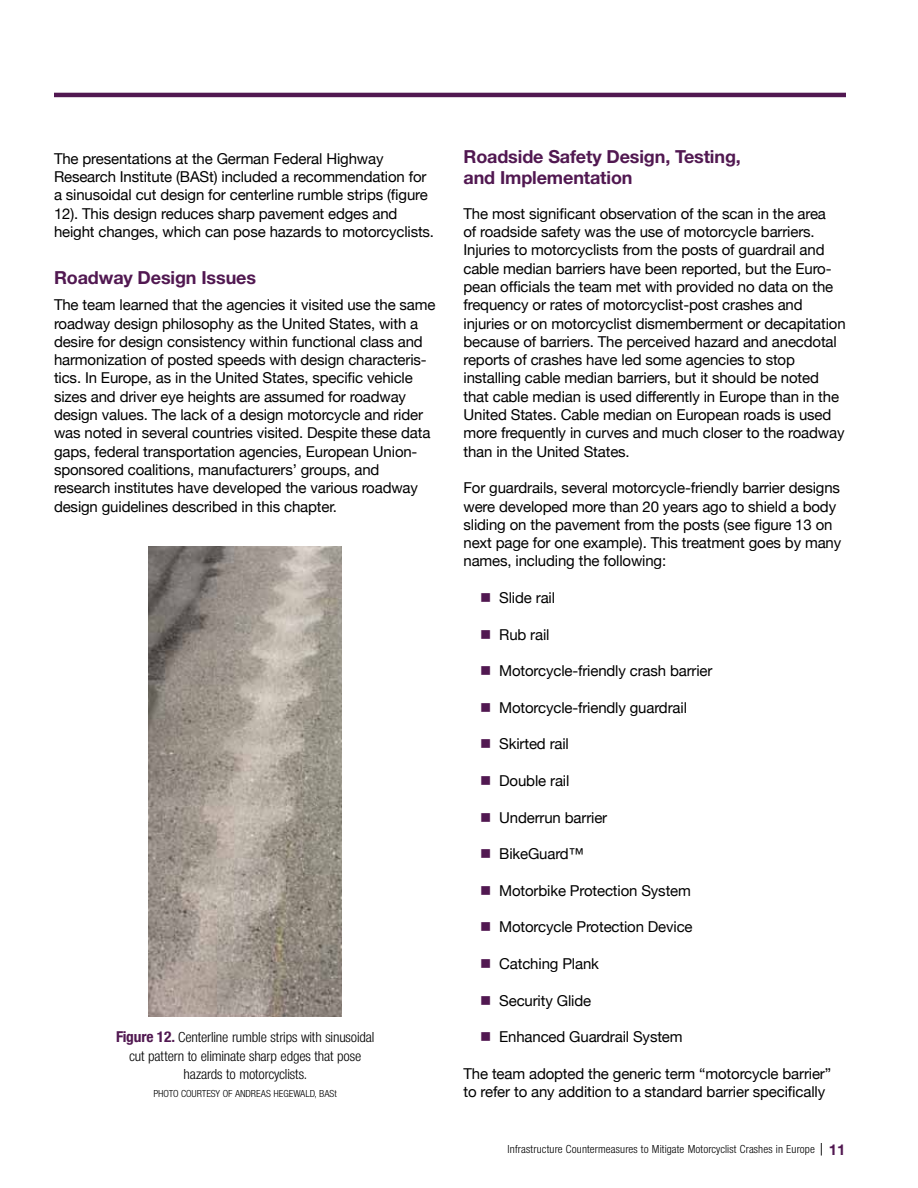
<style>
.page{position:relative;width:918px;height:1188px;background:#fff}
.page>*{position:absolute;margin:0;border:0;box-sizing:border-box;transform-origin:0 0}
.t1{font:700 18px/21.6px "Helvetica Neue";letter-spacing:-.005em;color:#511851}
.t2{font:15px/18.3px "Helvetica Neue";letter-spacing:-.01em;color:#000}
.t3{font:15px/18.3px "Nimbus San Nov Con";letter-spacing:-.01em;color:#000;text-align:center}
.t4{font:12px "Nimbus San Nov Con";letter-spacing:.01em;color:#000}
.t5{font:10.5px "Nimbus San Nov Con";letter-spacing:-.01em;color:#000}
.s1{font-family:"Helvetica Neue";font-weight:700;font-stretch:condensed;color:#511851}
.s2{font-size:15px}
.s3{font-family:"Helvetica Neue";font-weight:700;font-size:15px;color:#511851}
</style>
<div class="page">
<hr style="left:54px;top:93px;width:792px;height:4px;background:#511851">
<img style="left:149px;top:547px;width:193px;height:469px">
<p class="t2" style="left:54px;top:149px;width:382px">The presentations at the German Federal Highway Research Institute (BASt) included a recommendation for a sinusoidal cut design for centerline rumble strips (figure 12). This design reduces sharp pavement edges and height changes, which can pose hazards to motorcyclists.</p>
<p class="t1" style="left:54px;top:267px;width:204px">Roadway Design Issues</p>
<p class="t2" style="left:54px;top:296px;width:383px">The team learned that the agencies it visited use the same roadway design philosophy as the United States, with a desire for design consistency within functional class and harmonization of posted speeds with design characteris&shy;tics. In Europe, as in the United States, specific vehicle sizes and driver eye heights are assumed for roadway design values. The lack of a design motorcycle and rider was noted in several countries visited. Despite these data gaps, federal transportation agencies, European Union&shy;sponsored coalitions, manufacturers’ groups, and research institutes have developed the various roadway design guidelines described in this chapter.</p>
<p class="t3" style="left:116px;top:1028px;width:260px"><span class="s1">Figure 12.</span> Centerline rumble strips with sinusoidal cut pattern to eliminate sharp edges that pose hazards to motorcyclists.</p>
<p class="t5" style="left:154px;top:1088px;width:44px">photo courtes</p>
<p class="t5" style="left:216px;top:1088px;width:31px">y of Andreas</p>
<p class="t5" style="left:273px;top:1088px;width:12px">Hegewald</p>
<p class="t5" style="left:315px;top:1088px;width:24px">, bASt</p>
<p class="t1" style="left:464px;top:145px;width:279px">Roadside Safety Design, Testing, and Implementation</p>
<p class="t2" style="left:464px;top:204px;width:384px">The most significant observation of the scan in the area<br>of roadside safety was the use of motorcycle barriers.<br>Injuries to motorcyclists from the posts of guardrail and cable median barriers have been reported, but the Euro&shy;pean officials the team met with provided no data on the frequency or rates of motorcyclist-post crashes and injuries or on motorcyclist dismemberment or decapitation because of barriers. The perceived hazard and anecdotal reports of crashes have led some agencies to stop installing cable median barriers, but it should be noted that cable median is used differently in Europe than in the United States. Cable median on European roads is used more frequently in curves and much closer to the roadway than in the United States.</p>
<p class="t2" style="left:464px;top:479px;width:379px">For guardrails, several motorcycle-friendly barrier designs were developed more than 20 years ago to shield a body sliding on the pavement from the posts (see figure 13 on next page for one example). This treatment goes by many names, including the following:</p>
<p class="t2" style="left:499px;top:588px;width:57px">Slide rail</p>
<p class="t2" style="left:499px;top:625px;width:52px">Rub rail</p>
<p class="t2" style="left:499px;top:662px;width:215px">Motorcycle-friendly crash barrier</p>
<p class="t2" style="left:499px;top:698px;width:189px">Motorcycle-friendly guardrail</p>
<p class="t2" style="left:499px;top:735px;width:71px">Skirted rail</p>
<p class="t2" style="left:499px;top:771px;width:72px">Double rail</p>
<p class="t2" style="left:499px;top:808px;width:110px">Underrun barrier</p>
<p class="t2" style="left:499px;top:845px;width:86px">BikeGuard™</p>
<p class="t2" style="left:499px;top:881px;width:193px">Motorbike Protection System</p>
<p class="t2" style="left:499px;top:918px;width:195px">Motorcycle Protection Device</p>
<p class="t2" style="left:499px;top:954px;width:101px">Catching Plank</p>
<p class="t2" style="left:499px;top:991px;width:93px">Security Glide</p>
<p class="t2" style="left:499px;top:1028px;width:185px">Enhanced Guardrail System</p>
<p class="t2" style="left:464px;top:1064px;width:369px">The team adopted the generic term “motorcycle barrier” to refer to any addition to a standard barrier specifically</p>
<p class="t4" style="left:508px;top:1143px;width:339px">Infrastructure Countermeasures to Mitigate Motorcyclist Crashes in Europe <span class="s2">|</span> <span class="s3">11</span></p>
</div>
